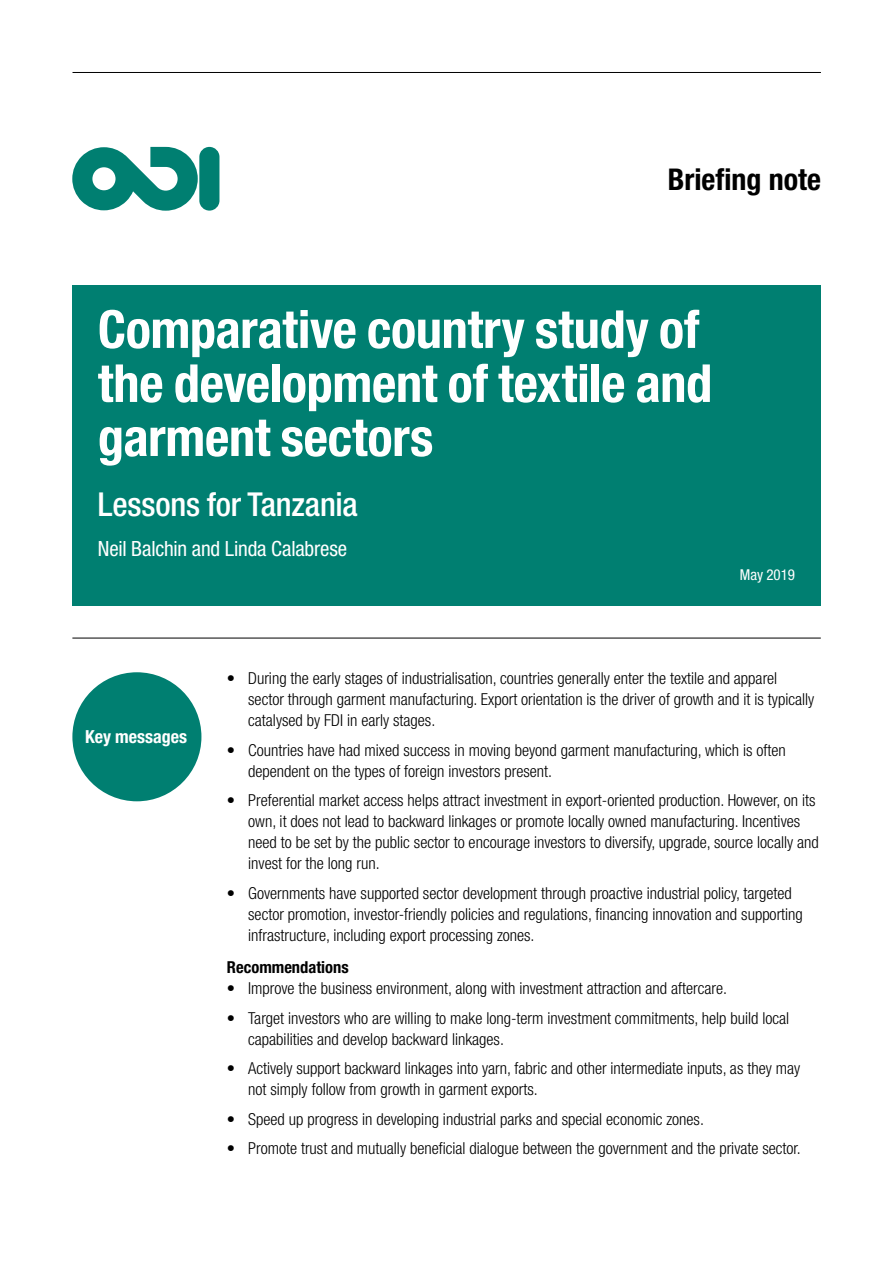
<style>
.page{position:relative;width:893px;height:1263px;background:#fff}
.page>*{position:absolute;margin:0;border:0;box-sizing:border-box;transform-origin:0 0}
.t1{font:700 condensed 52.5px/54px "Helvetica Neue LT Std";letter-spacing:-.005em;color:#fff}
.t2{font:500 condensed 33px "Helvetica Neue LT Std";letter-spacing:-.005em;color:#fff}
.t3{font:700 condensed 30px "Helvetica Neue LT Std";color:#000}
.t4{font:condensed 21px "Helvetica Neue LT Std";letter-spacing:-.01em;color:#fff}
.t5{font:700 condensed 18px "Helvetica Neue LT Std";color:#fff}
.t6{font:300 condensed 16.5px/21px "Helvetica Neue LT Std";color:#000}
.t7{font:700 condensed 16.5px "Helvetica Neue LT Std";color:#000}
.t8{font:condensed 15px "Helvetica Neue LT Std";color:#fff}
</style>
<div class="page">
<hr style="left:73px;top:72px;width:748px;height:1px;background:#000">
<hr style="left:72px;top:638px;width:749px;height:1px;background:#000">
<div style="left:72px;top:672px;width:129px;height:129px;background:#007f71;border-radius:50%"></div>
<svg style="left:72px;top:147px;width:126px;height:64px"></svg>
<div style="left:199px;top:147px;width:20px;height:64px;background:#007f71;border-radius:10px"></div>
<div style="left:72px;top:285px;width:749px;height:320px;background:#007f71"></div>
<h3 class="t3" style="left:668px;top:161px;width:155px">Briefing note</h3>
<h1 class="t1" style="left:98px;top:302px;width:616px">Comparative country study of the development of textile and garment sectors</h1>
<h2 class="t2" style="left:98px;top:485px;width:261px">Lessons for Tanzania</h2>
<p class="t4" style="left:98px;top:536px;width:251px">Neil Balchin and Linda Calabrese</p>
<p class="t8" style="left:740px;top:566px;width:57px">May 2019</p>
<p class="t5" style="left:85px;top:726px;width:103px">Key messages</p>
<p class="t6" style="left:248px;top:668px;width:568px;text-indent:-21px">• During the early stages of industrialisation, countries generally enter the textile and apparel sector through garment manufacturing. Export orientation is the driver of growth and it is typically catalysed by FDI in early stages.</p>
<p class="t6" style="left:248px;top:739px;width:539px;text-indent:-21px">• Countries have had mixed success in moving beyond garment manufacturing, which is often dependent on the types of foreign investors present.</p>
<p class="t6" style="left:248px;top:790px;width:572px;text-indent:-21px">• Preferential market access helps attract investment in export-oriented production. However, on its own, it does not lead to backward linkages or promote locally owned manufacturing. Incentives need to be set by the public sector to encourage investors to diversify, upgrade, source locally and invest for the long run.</p>
<p class="t6" style="left:248px;top:882px;width:556px;text-indent:-21px">• Governments have supported sector development through proactive industrial policy, targeted sector promotion, investor-friendly policies and regulations, financing innovation and supporting infrastructure, including export processing zones.</p>
<p class="t7" style="left:227px;top:957px;width:123px">Recommendations</p>
<p class="t6" style="left:227px;top:978px;width:502px">• Improve the business environment, along with investment attraction and aftercare.</p>
<p class="t6" style="left:248px;top:1007px;width:543px;text-indent:-21px">• Target investors who are willing to make long-term investment commitments, help build local capabilities and develop backward linkages.</p>
<p class="t6" style="left:248px;top:1058px;width:553px;text-indent:-21px">• Actively support backward linkages into yarn, fabric and other intermediate inputs, as they may not simply follow from growth in garment exports.</p>
<p class="t6" style="left:227px;top:1108px;width:478px">• Speed up progress in developing industrial parks and special economic zones.</p>
<p class="t6" style="left:227px;top:1138px;width:575px">• Promote trust and mutually beneficial dialogue between the government and the private sector.</p>
</div>
